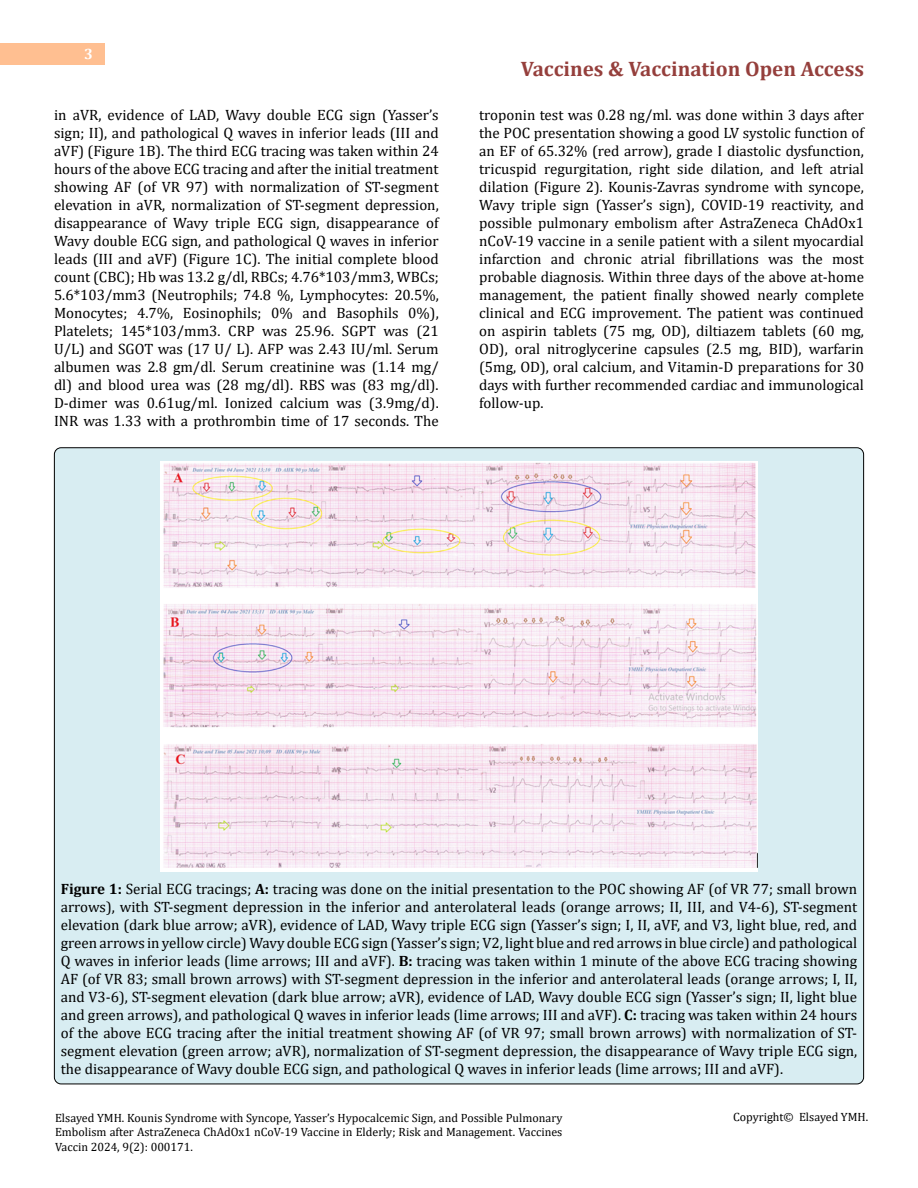
<style>
.page{position:relative;width:918px;height:1188px;background:#fff}
.page>*{position:absolute;margin:0;border:0;box-sizing:border-box;transform-origin:0 0}
.t1{font:700 21px "Cambria";color:#953f3c}
.t2{font:15px/18px "Cambria";color:#000;text-align:justify}
.t3{font:700 15px "Cambria";color:#fff}
.t4{font:12px/14.4px "Cambria";color:#000;text-align:justify}
.s1{font-weight:700}
</style>
<div class="page">
<div style="left:0;top:43px;width:105px;height:21px;background:#ffbf91"></div>
<div style="left:54px;top:448px;width:810px;height:636px;background:#d8edf2;border-radius:7px"></div>
<img style="left:160px;top:462px;width:598px;height:409px">
<p class="t3" style="left:84px;top:44px;width:10px">3</p>
<h1 class="t1" style="left:521px;top:54px;width:345px">Vaccines &amp; Vaccination Open Access</h1>
<p class="t2" style="left:54px;top:105px;width:386px">in aVR, evidence of LAD, Wavy double ECG sign (Yasser’s sign; II), and pathological Q waves in inferior leads (III and aVF) (Figure 1B). The third ECG tracing was taken within 24 hours of the above ECG tracing and after the initial treatment showing AF (of VR 97) with normalization of ST-segment elevation in aVR, normalization of ST-segment depression, disappearance of Wavy triple ECG sign, disappearance of Wavy double ECG sign, and pathological Q waves in inferior leads (III and aVF) (Figure 1C). The initial complete blood count (CBC); Hb was 13.2 g/dl, RBCs; 4.76*103/mm3, WBCs; 5.6*103/mm3 (Neutrophils; 74.8 %, Lymphocytes: 20.5%, Monocytes; 4.7%, Eosinophils; 0% and Basophils 0%), Platelets; 145*103/mm3. CRP was 25.96. SGPT was (21<br>U/L) and SGOT was (17 U/ L). AFP was 2.43 IU/ml. Serum albumen was 2.8 gm/dl. Serum creatinine was (1.14 mg/ dl) and blood urea was (28 mg/dl). RBS was (83 mg/dl).<br>D-dimer was 0.61ug/ml. Ionized calcium was (3.9mg/d).<br>INR was 1.33 with a prothrombin time of 17 seconds. The</p>
<p class="t2" style="left:479px;top:105px;width:386px">troponin test was 0.28 ng/ml. was done within 3 days after the POC presentation showing a good LV systolic function of an EF of 65.32% (red arrow), grade I diastolic dysfunction, tricuspid regurgitation, right side dilation, and left atrial dilation (Figure 2). Kounis-Zavras syndrome with syncope, Wavy triple sign (Yasser’s sign), COVID-19 reactivity, and possible pulmonary embolism after AstraZeneca ChAdOx1 nCoV-19 vaccine in a senile patient with a silent myocardial infarction and chronic atrial fibrillations was the most probable diagnosis. Within three days of the above at-home management, the patient finally showed nearly complete clinical and ECG improvement. The patient was continued on aspirin tablets (75 mg, OD), diltiazem tablets (60 mg, OD), oral nitroglycerine capsules (2.5 mg, BID), warfarin (5mg, OD), oral calcium, and Vitamin-D preparations for 30 days with further recommended cardiac and immunological follow-up.</p>
<p class="t2" style="left:61px;top:879px;width:798px"><span class="s1">Figure 1:</span> Serial ECG tracings; <span class="s1">A:</span> tracing was done on the initial presentation to the POC showing AF (of VR 77; small brown arrows), with ST-segment depression in the inferior and anterolateral leads (orange arrows; II, III, and V4-6), ST-segment elevation (dark blue arrow; aVR), evidence of LAD, Wavy triple ECG sign (Yasser’s sign; I, II, aVF, and V3, light blue, red, and green arrows in yellow circle) Wavy double ECG sign (Yasser’s sign; V2, light blue and red arrows in blue circle) and pathological Q waves in inferior leads (lime arrows; III and aVF). <span class="s1">B:</span> tracing was taken within 1 minute of the above ECG tracing showing AF (of VR 83; small brown arrows) with ST-segment depression in the inferior and anterolateral leads (orange arrows; I, II, and V3-6), ST-segment elevation (dark blue arrow; aVR), evidence of LAD, Wavy double ECG sign (Yasser’s sign; II, light blue and green arrows), and pathological Q waves in inferior leads (lime arrows; III and aVF). <span class="s1">C:</span> tracing was taken within 24 hours of the above ECG tracing after the initial treatment showing AF (of VR 97; small brown arrows) with normalization of ST&shy;segment elevation (green arrow; aVR), normalization of ST-segment depression, the disappearance of Wavy triple ECG sign, the disappearance of Wavy double ECG sign, and pathological Q waves in inferior leads (lime arrows; III and aVF).</p>
<p class="t4" style="left:55px;top:1111px;width:509px">Elsayed YMH. Kounis Syndrome with Syncope, Yasser’s Hypocalcemic Sign, and Possible Pulmonary Embolism after AstraZeneca ChAdOx1 nCoV-19 Vaccine in Elderly; Risk and Management. Vaccines Vaccin 2024, 9(2): 000171.</p>
<p class="t4" style="left:733px;top:1110px;width:137px">Copyright© Elsayed YMH.</p>
</div>
